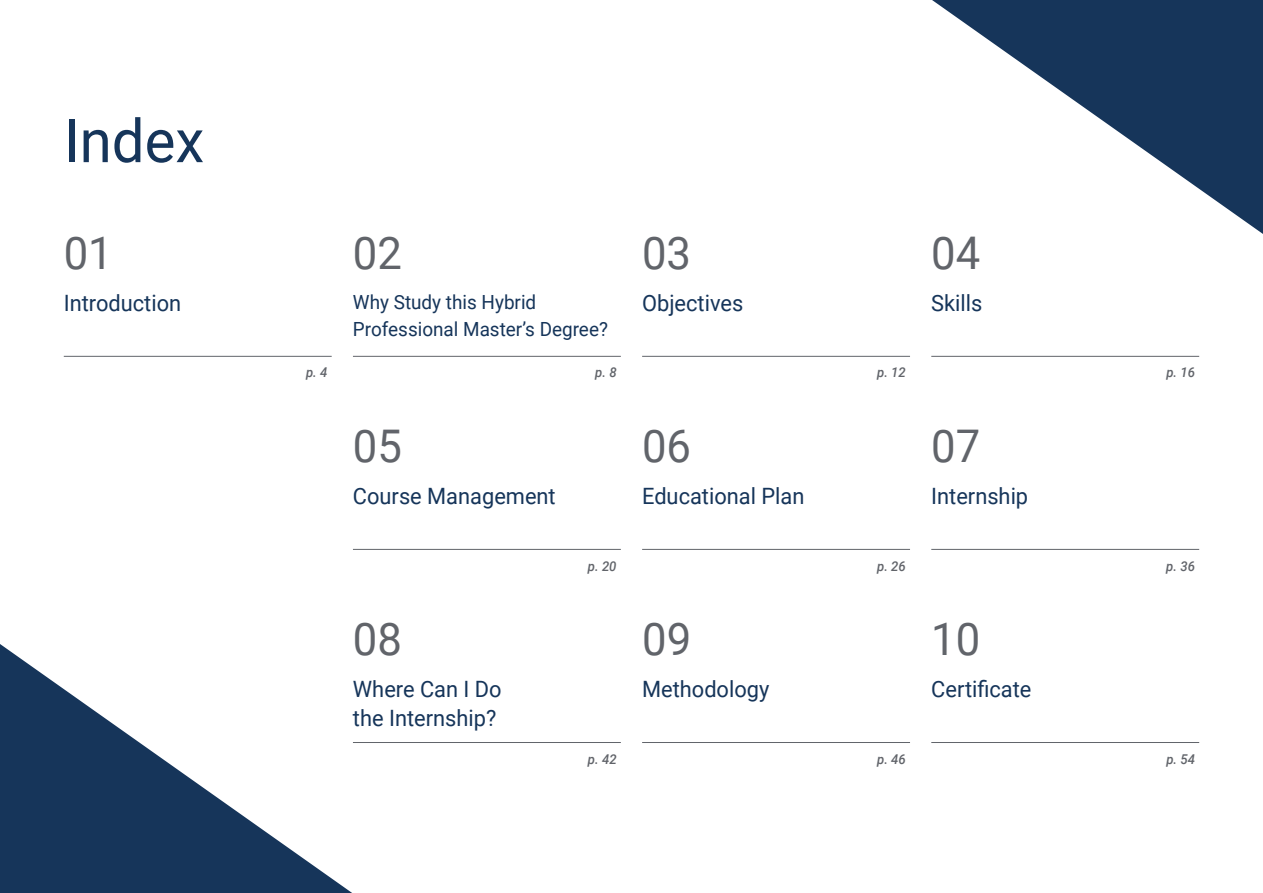
<style>
.page{position:relative;width:1263px;height:893px;background:#fff}
.page>*{position:absolute;margin:0;border:0;box-sizing:border-box;transform-origin:0 0}
.t1{font:60px "Roboto";color:#16355a}
.t2{font:45px "Roboto";color:#61646a}
.t3{font:22.5px "Roboto";color:#16355a}
.t4{font:19.5px/27px "Roboto";color:#16355a}
.t5{font:italic 500 13.5px "Roboto";color:#61646a}
</style>
<div class="page">
<svg style="left:0;top:644px;width:352px;height:249px"></svg>
<svg style="left:932px;top:0;width:331px;height:234px"></svg>
<hr style="left:353px;top:356px;width:268px;height:1px;background:#61646a">
<hr style="left:642px;top:356px;width:268px;height:1px;background:#61646a">
<hr style="left:931px;top:356px;width:268px;height:1px;background:#61646a">
<hr style="left:64px;top:356px;width:268px;height:1px;background:#61646a">
<hr style="left:642px;top:549px;width:268px;height:1px;background:#61646a">
<hr style="left:353px;top:549px;width:268px;height:1px;background:#61646a">
<hr style="left:931px;top:549px;width:268px;height:1px;background:#61646a">
<hr style="left:353px;top:742px;width:268px;height:1px;background:#61646a">
<hr style="left:642px;top:742px;width:268px;height:1px;background:#61646a">
<hr style="left:931px;top:742px;width:268px;height:1px;background:#61646a">
<h1 class="t1" style="left:64px;top:99px;width:142px">Index</h1>
<h2 class="t2" style="left:64px;top:221px;width:51px">01</h2>
<p class="t3" style="left:64px;top:287px;width:119px">Introduction</p>
<p class="t5" style="left:306px;top:363px;width:23px">p. 4</p>
<h2 class="t2" style="left:353px;top:221px;width:51px">02</h2>
<h2 class="t2" style="left:642px;top:221px;width:51px">03</h2>
<h2 class="t2" style="left:931px;top:221px;width:51px">04</h2>
<p class="t4" style="left:353px;top:288px;width:256px">Why Study this Hybrid<br>Professional Master’s Degree?</p>
<p class="t3" style="left:642px;top:287px;width:103px">Objectives</p>
<p class="t3" style="left:931px;top:287px;width:53px">Skills</p>
<p class="t5" style="left:595px;top:363px;width:23px">p. 8</p>
<p class="t5" style="left:877px;top:363px;width:30px">p. 12</p>
<p class="t5" style="left:1166px;top:363px;width:30px">p. 16</p>
<h2 class="t2" style="left:353px;top:414px;width:51px">05</h2>
<h2 class="t2" style="left:642px;top:414px;width:51px">06</h2>
<h2 class="t2" style="left:931px;top:414px;width:51px">07</h2>
<p class="t3" style="left:353px;top:480px;width:204px">Course Management</p>
<p class="t3" style="left:642px;top:480px;width:164px">Educational Plan</p>
<p class="t3" style="left:931px;top:480px;width:98px">Internship</p>
<p class="t5" style="left:588px;top:556px;width:30px">p. 20</p>
<p class="t5" style="left:877px;top:556px;width:30px">p. 26</p>
<p class="t5" style="left:1166px;top:556px;width:30px">p. 36</p>
<h2 class="t2" style="left:353px;top:607px;width:51px">08</h2>
<h2 class="t2" style="left:642px;top:607px;width:51px">09</h2>
<h2 class="t2" style="left:931px;top:607px;width:51px">10</h2>
<p class="t3" style="left:353px;top:673px;width:150px">Where Can I Do</p>
<p class="t3" style="left:642px;top:673px;width:129px">Methodology</p>
<p class="t3" style="left:353px;top:702px;width:145px">the Internship?</p>
<p class="t3" style="left:931px;top:673px;width:102px">Certificate</p>
<p class="t5" style="left:588px;top:749px;width:30px">p. 42</p>
<p class="t5" style="left:877px;top:749px;width:30px">p. 46</p>
<p class="t5" style="left:1166px;top:749px;width:30px">p. 54</p>
</div>
